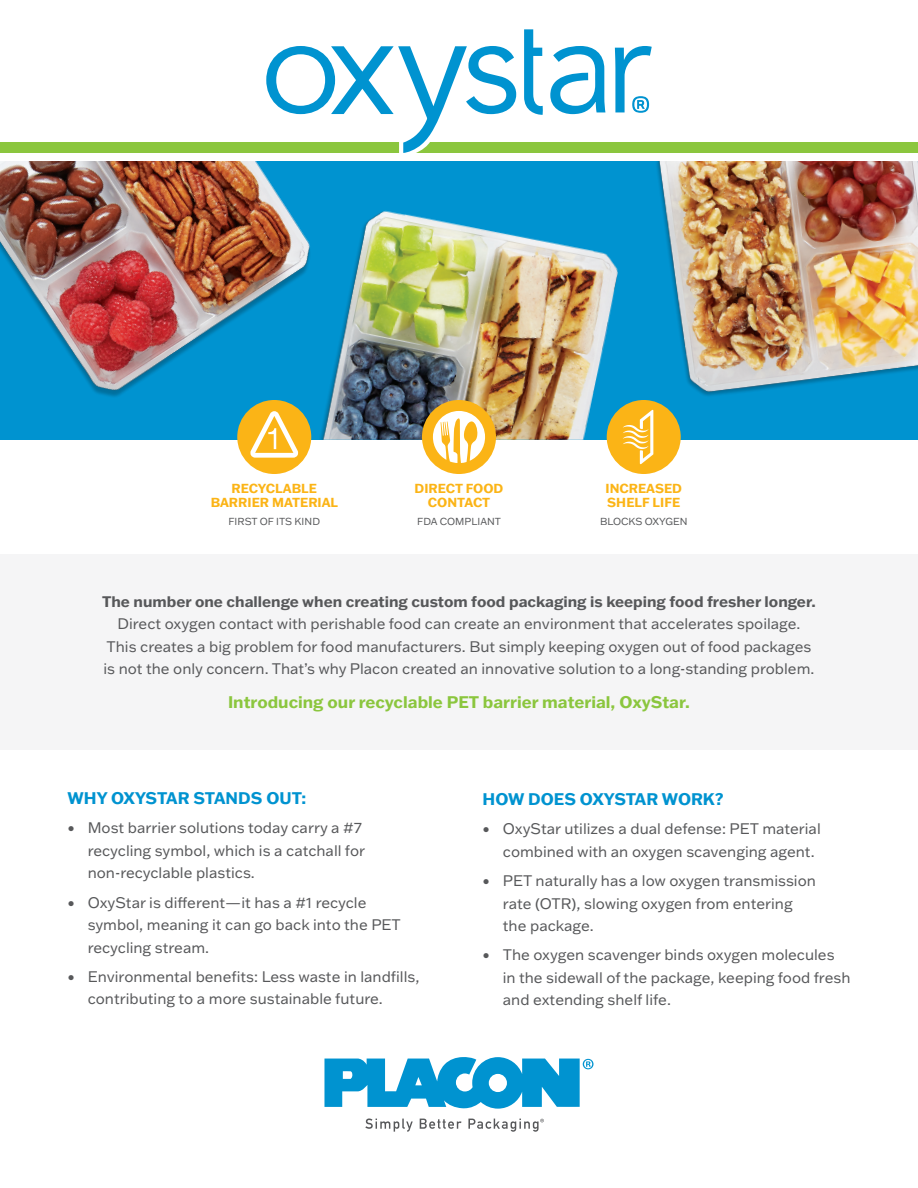
<style>
.page{position:relative;width:918px;height:1188px;background:#fff}
.page>*{position:absolute;margin:0;border:0;box-sizing:border-box;transform-origin:0 0}
.t1{font:700 16.5px "Franklin Gothic ATF";color:#8bc63e}
.t2{font:700 16.5px "Franklin Gothic ATF";color:#0093d0}
.t3{font:15px/22.5px "Franklin Gothic ATF";color:#57585a}
.t4{font:700 12.9px/14.2px "Franklin Gothic ATF";color:#fbb416;text-align:center}
.t5{font:10.05px "Franklin Gothic ATF";color:#57585a}
.s1{font-weight:700}
</style>
<div class="page">
<img style="left:382px;top:161px;width:225px;height:279px">
<img style="left:0;top:161px;width:382px;height:301px">
<img style="left:607px;top:161px;width:311px;height:300px">
<div style="left:0;top:554px;width:918px;height:196px;background:#f5f5f6"></div>
<div style="left:0;top:143px;width:918px;height:10px;background:#8bc63e"></div>
<svg style="left:324px;top:1057px;width:270px;height:52px"></svg>
<svg style="left:365px;top:1118px;width:48px;height:14px"></svg>
<svg style="left:420px;top:1119px;width:42px;height:10px"></svg>
<svg style="left:468px;top:1119px;width:76px;height:13px"></svg>
<svg style="left:550px;top:46px;width:55px;height:68px"></svg>
<svg style="left:524px;top:29px;width:19px;height:86px"></svg>
<svg style="left:266px;top:46px;width:250px;height:117px"></svg>
<svg style="left:615px;top:46px;width:37px;height:67px"></svg>
<div style="left:237px;top:400px;width:74px;height:74px;background:#fbb416;border-radius:50%"></div>
<svg style="left:250px;top:411px;width:48px;height:47px"></svg>
<div style="left:422px;top:400px;width:74px;height:74px;background:#fbb416;border-radius:50%"></div>
<svg style="left:433px;top:411px;width:52px;height:52px"></svg>
<div style="left:607px;top:400px;width:74px;height:74px;background:#fbb416;border-radius:50%"></div>
<svg style="left:623px;top:410px;width:30px;height:54px"></svg>
<p class="t4" style="left:211px;top:481px;width:129px">RECYCLABLE<br>BARRIER MATERIAL</p>
<p class="t5" style="left:228px;top:514px;width:93px">FIRST OF ITS KIND</p>
<p class="t4" style="left:415px;top:481px;width:90px">DIRECT FOOD<br>CONTACT</p>
<p class="t5" style="left:417px;top:514px;width:85px">FDA COMPLIANT</p>
<p class="t4" style="left:605px;top:481px;width:78px;text-align:left">INCREASED<br>SHELF LIFE</p>
<p class="t5" style="left:600px;top:514px;width:89px">BLOCKS OXYGEN</p>
<p class="t3" style="left:102px;top:590px;width:715px;text-align:center"><span class="s1">The number one challenge when creating custom food packaging is keeping food fresher longer.<br></span>Direct oxygen contact with perishable food can create an environment that accelerates spoilage.<br>This creates a big problem for food manufacturers. But simply keeping oxygen out of food packages is not the only concern. That’s why Placon created an innovative solution to a long-standing problem.</p>
<p class="t1" style="left:228px;top:691px;width:463px">Introducing our recyclable PET barrier material, OxyStar.</p>
<p class="t2" style="left:68px;top:787px;width:240px">WHY OXYSTAR STANDS OUT:</p>
<p class="t3" style="left:88px;top:816px;width:279px;text-indent:-20px">• Most barrier solutions today carry a #7 recycling symbol, which is a catchall for non-recyclable plastics.</p>
<p class="t3" style="left:88px;top:891px;width:315px;text-indent:-20px">• OxyStar is different—it has a #1 recycle symbol, meaning it can go back into the PET recycling stream.</p>
<p class="t3" style="left:88px;top:965px;width:333px;text-indent:-20px">• Environmental benefits: Less waste in landfills, contributing to a more sustainable future.</p>
<p class="t2" style="left:483px;top:788px;width:243px">HOW DOES OXYSTAR WORK?</p>
<p class="t3" style="left:503px;top:817px;width:319px;text-indent:-20px">• OxyStar utilizes a dual defense: PET material combined with an oxygen scavenging agent.</p>
<p class="t3" style="left:503px;top:869px;width:315px;text-indent:-20px">• PET naturally has a low oxygen transmission rate (OTR), slowing oxygen from entering the package.</p>
<p class="t3" style="left:503px;top:943px;width:349px;text-indent:-20px">• The oxygen scavenger binds oxygen molecules in the sidewall of the package, keeping food fresh and extending shelf life.</p>
</div>
